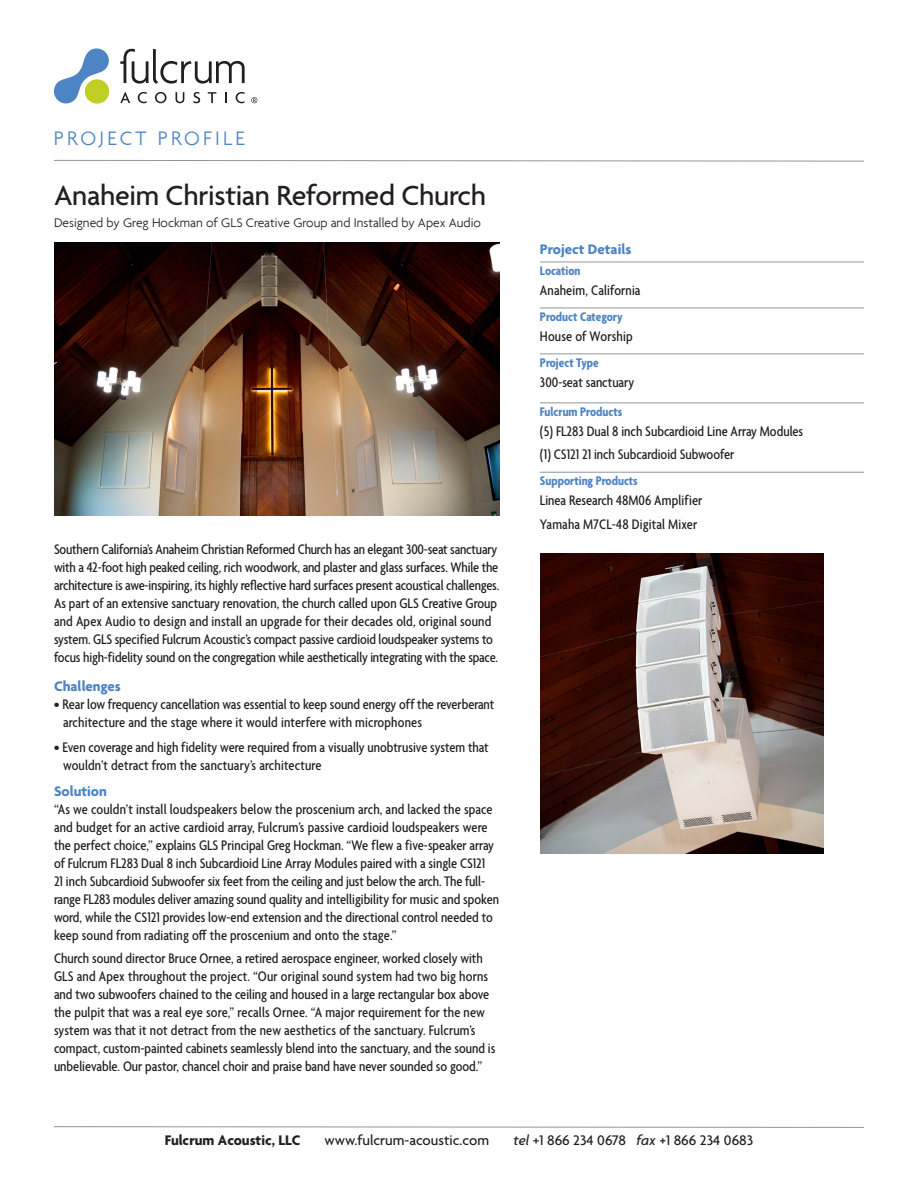
<style>
.page{position:relative;width:918px;height:1188px;background:#fff}
.page>*{position:absolute;margin:0;border:0;box-sizing:border-box;transform-origin:0 0}
.t1{font:500 30px "Agenda";letter-spacing:-.01em;color:#231f20}
.t2{font:300 21px "Agenda";letter-spacing:.15em;color:#4d84c4}
.body{font:500 condensed 15px/18px "Agenda";color:#231f20}
.blue_head{font:500 condensed 15px/18px "Agenda";letter-spacing:-.01em;color:#231f20}
.data{font:500 condensed 15px "Agenda";color:#231f20}
.t3{font:500 15px "Agenda";color:#231f20}
.blue_head-2{font:700 15px "Agenda";color:#4d84c4}
.t4{font:700 15px "Agenda";color:#231f20}
.data_head{font:700 condensed 13.5px "Agenda";color:#4d84c4}
.blue_head-3{font:300 13.5px "Agenda";color:#231f20}
.s1{font-weight:700}
.s2{font-weight:700;font-stretch:normal;color:#4d84c4}
.s3{font-style:italic}
</style>
<div class="page">
<svg style="left:54px;top:1126px;width:810px;height:2px;background:#c8c9ca"></svg>
<svg style="left:54px;top:48px;width:55px;height:56px"></svg>
<svg style="left:120px;top:49px;width:125px;height:35px"></svg>
<svg style="left:120px;top:92px;width:10px;height:11px"></svg>
<svg style="left:138px;top:92px;width:9px;height:11px"></svg>
<svg style="left:155px;top:92px;width:12px;height:11px"></svg>
<svg style="left:176px;top:92px;width:8px;height:11px"></svg>
<svg style="left:193px;top:92px;width:7px;height:11px"></svg>
<svg style="left:208px;top:92px;width:8px;height:11px"></svg>
<svg style="left:225px;top:92px;width:2px;height:11px"></svg>
<svg style="left:236px;top:92px;width:9px;height:11px"></svg>
<svg style="left:251px;top:97px;width:6px;height:6px"></svg>
<svg style="left:54px;top:160px;width:810px;height:2px"></svg>
<hr style="left:540px;top:262px;width:324px;height:1px;background:#939598">
<hr style="left:540px;top:308px;width:324px;height:1px;background:#939598">
<hr style="left:540px;top:354px;width:324px;height:1px;background:#939598">
<hr style="left:540px;top:402px;width:324px;height:1px;background:#939598">
<hr style="left:540px;top:472px;width:324px;height:1px;background:#939598">
<img style="left:54px;top:243px;width:446px;height:272px">
<img style="left:540px;top:554px;width:284px;height:300px">
<h2 class="t2" style="left:54px;top:125px;width:192px">PROJECT PROFILE</h2>
<p class="t1" style="left:54px;top:177px;width:434px">Anaheim Christian Reformed Church</p>
<p class="blue_head-3" style="left:54px;top:215px;width:429px">Designed by Greg Hockman of GLS Creative Group and Installed by Apex Audio</p>
<p class="blue_head" style="left:54px;top:541px;width:447px">Southern California’s Anaheim Christian Reformed Church has an elegant 300-seat sanctuary with a 42-foot high peaked ceiling, rich woodwork, and plaster and glass surfaces. While the architecture is awe-inspiring, its highly reflective hard surfaces present acoustical challenges.<br>As part of an extensive sanctuary renovation, the church called upon GLS Creative Group and Apex Audio to design and install an upgrade for their decades old, original sound system. GLS specified Fulcrum Acoustic’s compact passive cardioid loudspeaker systems to focus high-fidelity sound on the congregation while aesthetically integrating with the space.</p>
<p class="blue_head-2" style="left:54px;top:677px;width:68px">Challenges</p>
<p class="blue_head" style="left:63px;top:696px;width:433px;text-indent:-9px"><span class="s1">•</span> Rear low frequency cancellation was essential to keep sound energy off the reverberant architecture and the stage where it would interfere with microphones</p>
<p class="blue_head" style="left:63px;top:739px;width:427px;text-indent:-9px"><span class="s1">•</span> Even coverage and high fidelity were required from a visually unobtrusive system that wouldn’t detract from the sanctuary’s architecture</p>
<p class="body" style="left:54px;top:783px;width:447px"><span class="s2">Solution<br></span>“As we couldn’t install loudspeakers below the proscenium arch, and lacked the space and budget for an active cardioid array, Fulcrum’s passive cardioid loudspeakers were the perfect choice,” explains GLS Principal Greg Hockman. “We flew a five-speaker array of Fulcrum FL283 Dual 8 inch Subcardioid Line Array Modules paired with a single CS121<br>21 inch Subcardioid Subwoofer six feet from the ceiling and just below the arch. The full&shy;range FL283 modules deliver amazing sound quality and intelligibility for music and spoken word, while the CS121 provides low-end extension and the directional control needed to keep sound from radiating off the proscenium and onto the stage.”</p>
<p class="body" style="left:54px;top:950px;width:443px">Church sound director Bruce Ornee, a retired aerospace engineer, worked closely with GLS and Apex throughout the project. “Our original sound system had two big horns and two subwoofers chained to the ceiling and housed in a large rectangular box above the pulpit that was a real eye sore,” recalls Ornee. “A major requirement for the new system was that it not detract from the new aesthetics of the sanctuary. Fulcrum’s compact, custom-painted cabinets seamlessly blend into the sanctuary, and the sound is unbelievable. Our pastor, chancel choir and praise band have never sounded so good.”</p>
<p class="blue_head-2" style="left:540px;top:240px;width:93px">Project Details</p>
<p class="data_head" style="left:540px;top:263px;width:42px">Location</p>
<p class="data" style="left:540px;top:282px;width:102px">Anaheim, California</p>
<p class="data_head" style="left:540px;top:309px;width:84px">Product Category</p>
<p class="data" style="left:540px;top:328px;width:94px">House of Worship</p>
<p class="data_head" style="left:540px;top:355px;width:60px">Project Type</p>
<p class="data" style="left:540px;top:374px;width:96px">300-seat sanctuary</p>
<p class="data_head" style="left:540px;top:404px;width:84px">Fulcrum Products</p>
<p class="data" style="left:540px;top:423px;width:265px">(5) FL283 Dual 8 inch Subcardioid Line Array Modules</p>
<p class="data" style="left:540px;top:446px;width:196px">(1) CS121 21 inch Subcardioid Subwoofer</p>
<p class="data_head" style="left:540px;top:473px;width:99px">Supporting Products</p>
<p class="data" style="left:540px;top:492px;width:164px">Linea Research 48M06 Amplifier</p>
<p class="data" style="left:540px;top:516px;width:159px">Yamaha M7CL-48 Digital Mixer</p>
<p class="t4" style="left:165px;top:1130px;width:137px">Fulcrum Acoustic, LLC</p>
<p class="t3" style="left:325px;top:1131px;width:166px">www.fulcrum-acoustic.com</p>
<p class="t3" style="left:513px;top:1131px;width:241px"><span class="s3">tel</span> +1 866 234 0678 <span class="s3">fax</span> +1 866 234 0683</p>
</div>
